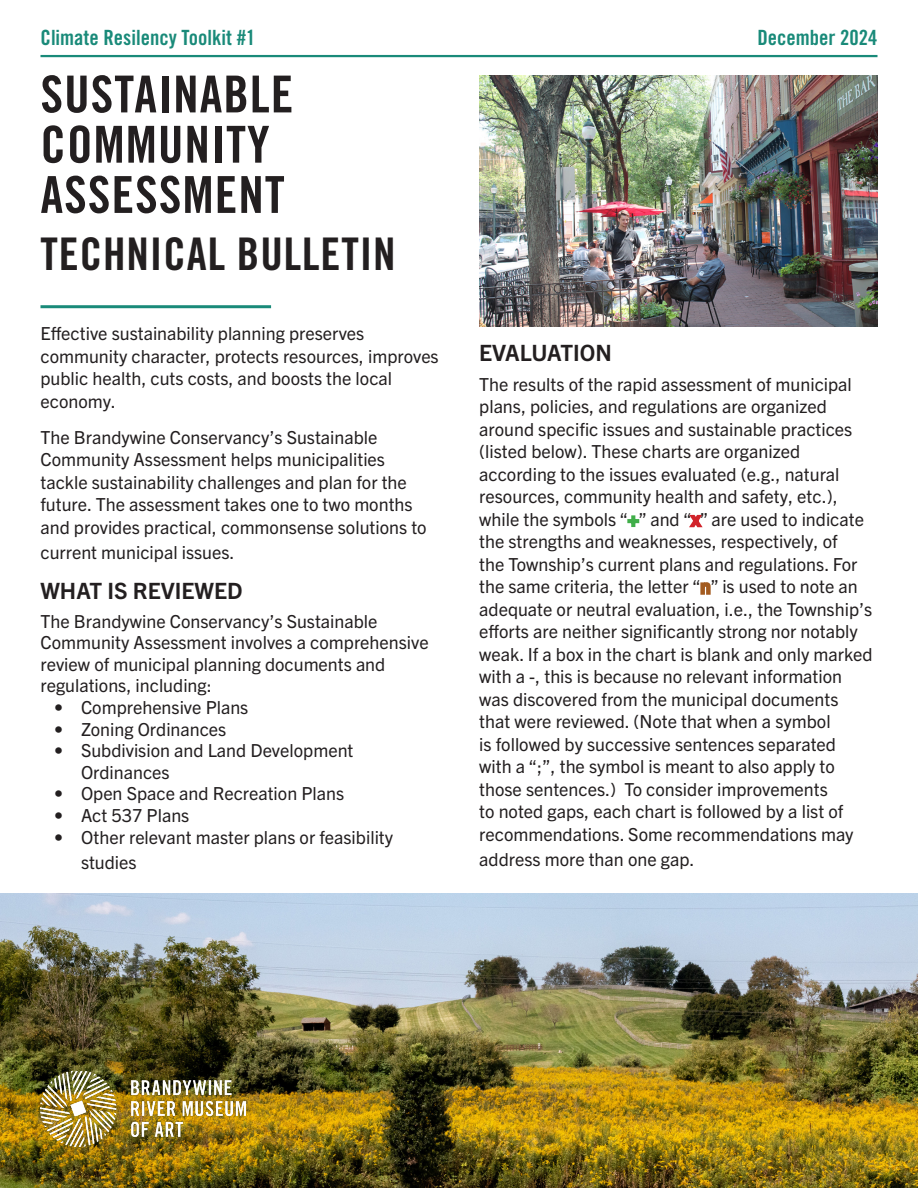
<style>
.page{position:relative;width:918px;height:1188px;background:#fff}
.page>*{position:absolute;margin:0;border:0;box-sizing:border-box;transform-origin:0 0}
.Title-Technical_Bulletin{font:51px "Trade Gothic LT Std Bd Cn 20";letter-spacing:.02em;color:#231f20}
.Title-Technical_Bulletin-2{font:45px "Trade Gothic LT Std Bd Cn 20";letter-spacing:.02em;color:#231f20}
.Section_headings{font:700 22.5px "Trade Gothic Next LT Pro";color:#231f20}
.t1{font:21px "Trade Gothic LT Std Bd Cn 20";color:#198a79}
.Bullets_-_SAP{font:18px/22.5px "Trade Gothic Next LT Pro";color:#231f20}
.s1{font-weight:700;color:#40ae49}
.s2{color:#d1232a}
.s3{color:#a35b1f}
</style>
<div class="page">
<img style="left:0;top:894px;width:918px;height:294px">
<hr style="left:40px;top:305px;width:231px;height:3px;background:#198a79">
<img style="left:40px;top:1072px;width:205px;height:75px">
<hr style="left:40px;top:55px;width:838px;height:2px;background:#198a79">
<img style="left:479px;top:76px;width:399px;height:250px">
<p class="t1" style="left:40px;top:25px;width:216px">Climate Resilency Toolkit #1</p>
<p class="t1" style="left:757px;top:25px;width:122px">December 2024</p>
<p class="Title-Technical_Bulletin" style="left:40px;top:63px;width:254px">SUSTAINABLE</p>
<p class="Title-Technical_Bulletin" style="left:40px;top:114px;width:231px">COMMUNITY</p>
<p class="Title-Technical_Bulletin" style="left:40px;top:164px;width:246px">ASSESSMENT</p>
<p class="Title-Technical_Bulletin-2" style="left:40px;top:227px;width:357px">TECHNICAL BULLETIN</p>
<p class="Bullets_-_SAP" style="left:40px;top:321px;width:400px">Effective sustainability planning preserves community character, protects resources, improves public health, cuts costs, and boosts the local economy.</p>
<p class="Bullets_-_SAP" style="left:40px;top:425px;width:388px">The Brandywine Conservancy’s Sustainable Community Assessment helps municipalities tackle sustainability challenges and plan for the future. The assessment takes one to two months and provides practical, commonsense solutions to</p>
<p class="Bullets_-_SAP" style="left:40px;top:540px;width:196px">current municipal issues.</p>
<p class="Section_headings" style="left:40px;top:575px;width:204px">WHAT IS REVIEWED</p>
<p class="Bullets_-_SAP" style="left:40px;top:609px;width:390px;line-height:21.6px">The Brandywine Conservancy’s Sustainable Community Assessment involves a comprehensive review of municipal planning documents and regulations, including:</p>
<p class="Bullets_-_SAP" style="left:54px;top:695px;width:196px">• Comprehensive Plans</p>
<p class="Bullets_-_SAP" style="left:54px;top:717px;width:174px">• Zoning Ordinances</p>
<p class="Bullets_-_SAP" style="left:81px;top:739px;width:274px;line-height:21.6px;text-indent:-27px">• Subdivision and Land Development<br>Ordinances</p>
<p class="Bullets_-_SAP" style="left:54px;top:781px;width:292px">• Open Space and Recreation Plans</p>
<p class="Bullets_-_SAP" style="left:54px;top:803px;width:137px">• Act 537 Plans</p>
<p class="Bullets_-_SAP" style="left:81px;top:823px;width:314px;line-height:25.2px;text-indent:-27px">• Other relevant master plans or feasibility studies</p>
<p class="Section_headings" style="left:479px;top:338px;width:134px">EVALUATION</p>
<p class="Bullets_-_SAP" style="left:479px;top:372px;width:395px">The results of the rapid assessment of municipal plans, policies, and regulations are organized around specific issues and sustainable practices (listed below). These charts are organized according to the issues evaluated (e.g., natural resources, community health and safety, etc.), while the symbols “<span class="s1">+</span>” and “<span class="s2">x</span>” are used to indicate the strengths and weaknesses, respectively, of<br>the Township’s current plans and regulations. For the same criteria, the letter “<span class="s3">n</span>” is used to note an adequate or neutral evaluation, i.e., the Township’s efforts are neither significantly strong nor notably weak. If a box in the chart is blank and only marked with a -, this is because no relevant information was discovered from the municipal documents that were reviewed. (Note that when a symbol<br>is followed by successive sentences separated with a “;”, the symbol is meant to also apply to those sentences.) To consider improvements<br>to noted gaps, each chart is followed by a list of recommendations. Some recommendations may</p>
<p class="Bullets_-_SAP" style="left:479px;top:847px;width:217px">address more than one gap.</p>
</div>
